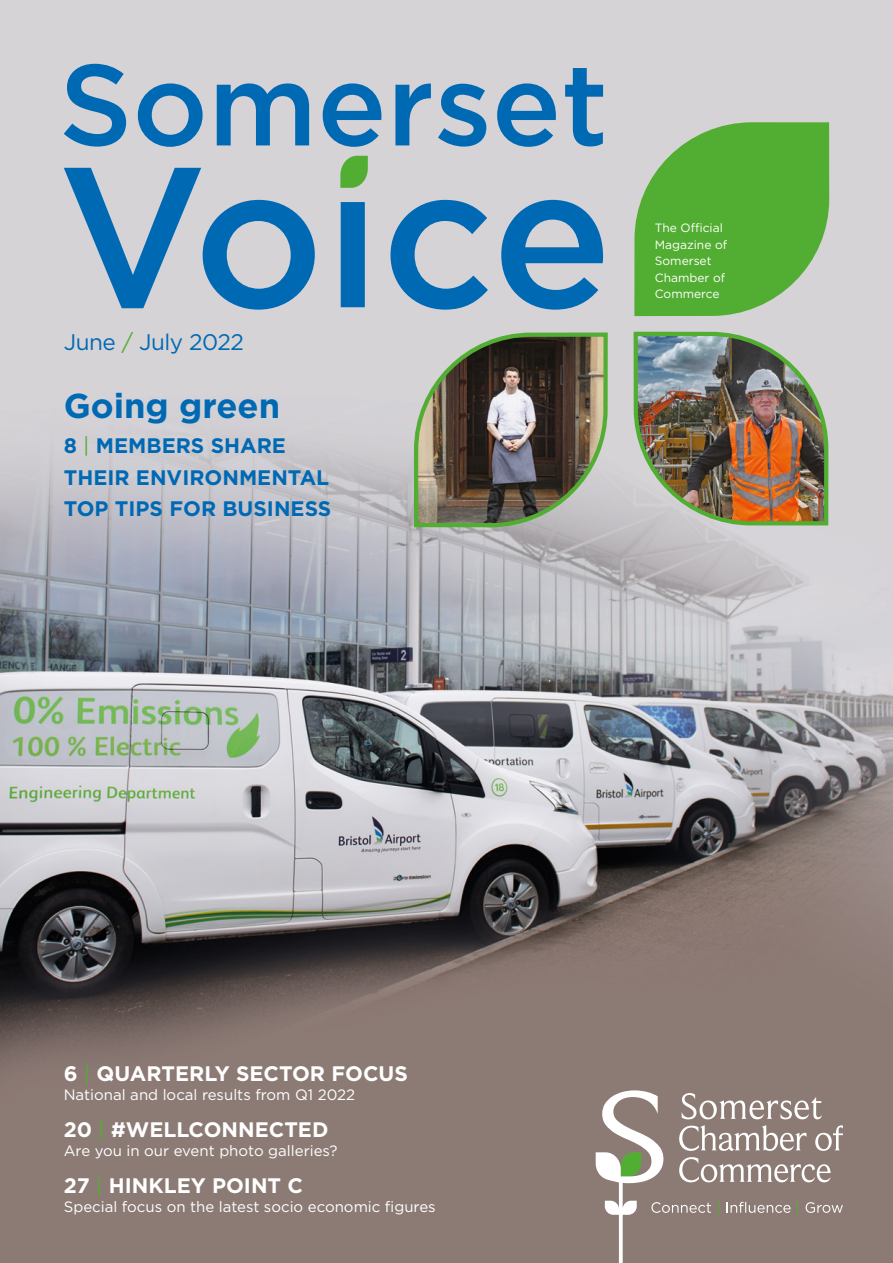
<style>
.page{position:relative;width:893px;height:1263px;background:#fff}
.page>*{position:absolute;margin:0;border:0;box-sizing:border-box;transform-origin:0 0}
.t1{font:700 34.5px "Gotham";color:#0069b4}
.t2{font:22.5px "Gotham";letter-spacing:-.02em;color:#0069b4}
.t3{font:700 21px "Gotham";color:#fff}
.t4{font:700 21px/31.5px "Gotham";color:#0069b4}
.t5{font:15px "Gotham";color:#fff}
.t6{font:12px/16.5px "Gotham";color:#fff}
.s1{color:#52ae32}
.s2{font-weight:400;color:#52ae32}
</style>
<div class="page">
<img style="left:0;top:0;width:893px;height:1263px">
<svg style="left:632px;top:120px;width:199px;height:198px;background:#6bb552"></svg>
<svg style="left:412px;top:330px;width:198px;height:199px;background:#757165"></svg>
<img style="left:631px;top:330px;width:199px;height:198px">
<svg style="left:64px;top:64px;width:539px;height:83px;background:#88acc9"></svg>
<svg style="left:64px;top:168px;width:539px;height:142px;background:#8aaeca"></svg>
<svg style="left:340px;top:156px;width:28px;height:32px"></svg>
<svg style="left:596px;top:1090px;width:247px;height:173px;background:#9c8f88"></svg>
<h2 class="t2" style="left:64px;top:327px;width:182px">June <span class="s1">/</span> July 2022</h2>
<h1 class="t1" style="left:64px;top:382px;width:218px">Going green</h1>
<h3 class="t4" style="left:64px;top:430px;width:269px">8 <span class="s2">|</span> MEMBERS SHARE<br>THEIR ENVIRONMENTAL<br>TOP TIPS FOR BUSINESS</h3>
<h3 class="t3" style="left:64px;top:1059px;width:346px">6 <span class="s2">|</span> QUARTERLY SECTOR FOCUS</h3>
<p class="t5" style="left:64px;top:1085px;width:293px">National and local results from Q1 2022</p>
<h3 class="t3" style="left:64px;top:1115px;width:266px">20 <span class="s2">|</span> #WELLCONNECTED</h3>
<p class="t5" style="left:64px;top:1141px;width:275px">Are you in our event photo galleries?</p>
<h3 class="t3" style="left:64px;top:1171px;width:241px">27 <span class="s2">|</span> HINKLEY POINT C</h3>
<p class="t5" style="left:64px;top:1197px;width:373px">Special focus on the latest socio economic figures</p>
<p class="t6" style="left:655px;top:220px;width:74px">The Official<br>Magazine of<br>Somerset<br>Chamber of<br>Commerce</p>
</div>
